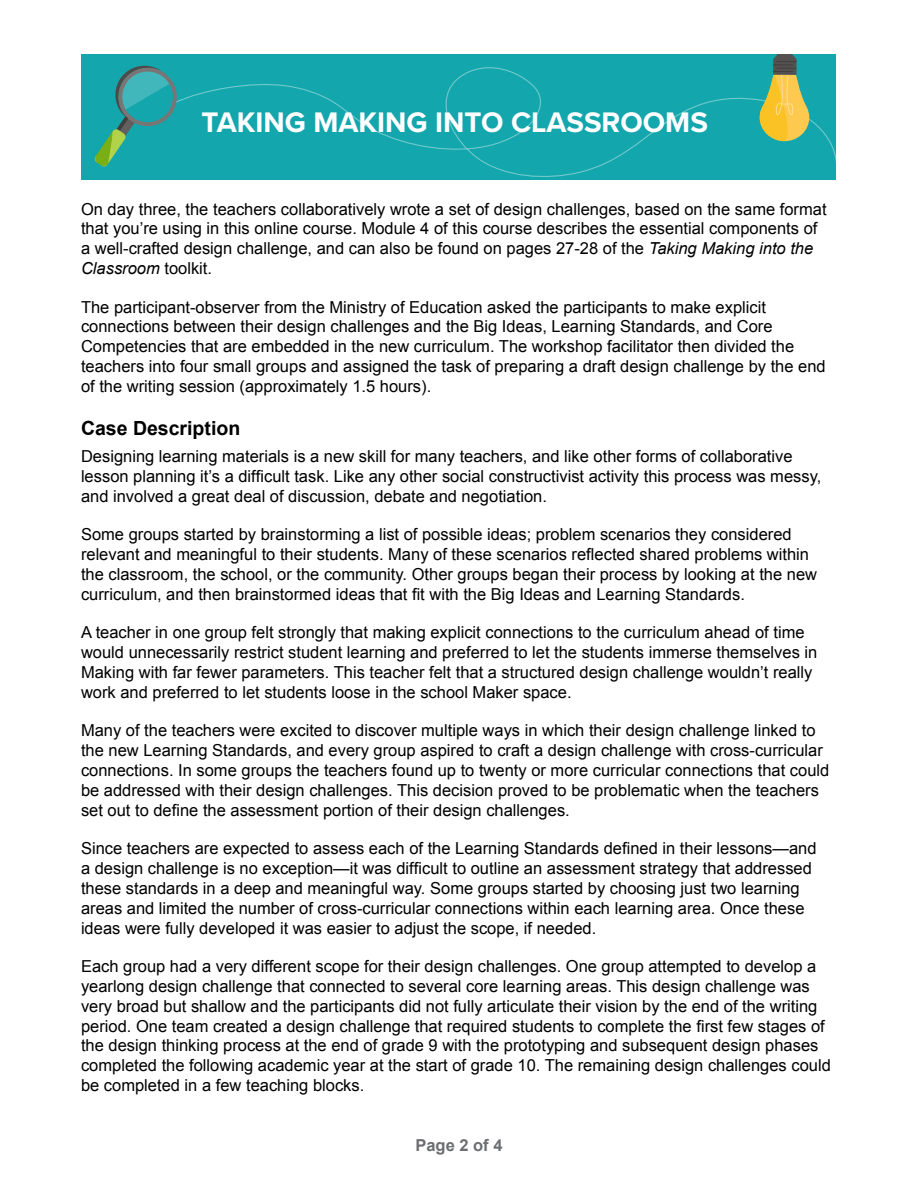
<style>
.page{position:relative;width:918px;height:1188px;background:#fff}
.page>*{position:absolute;margin:0;border:0;box-sizing:border-box;transform-origin:0 0}
.t1{font:700 29.25px "Proxima Nova";color:#fff}
.t2{font:700 19.5px "Arial";color:#000}
.t3{font:16.5px/19.8px "Arial";color:#000}
.t4{font:700 16.5px "Arial";color:#6d6e71}
.s1{font-style:italic}
</style>
<div class="page">
<div style="left:81px;top:54px;width:755px;height:126px;background:#13a6ac"></div>
<svg style="left:181px;top:67px;width:655px;height:110px"></svg>
<svg style="left:760px;top:54px;width:49px;height:88px"></svg>
<svg style="left:94px;top:65px;width:87px;height:102px"></svg>
<h1 class="t1" style="left:201px;top:100px;width:508px">TAKING MAKING INTO CLASSROOMS</h1>
<p class="t3" style="left:81px;top:199px;width:747px">On day three, the teachers collaboratively wrote a set of design challenges, based on the same format that you’re using in this online course. Module 4 of this course describes the essential components of a well-crafted design challenge, and can also be found on pages 27-28 of the <span class="s1">Taking Making into the Classroom</span> toolkit.</p>
<p class="t3" style="left:81px;top:297px;width:746px">The participant-observer from the Ministry of Education asked the participants to make explicit connections between their design challenges and the Big Ideas, Learning Standards, and Core Competencies that are embedded in the new curriculum. The workshop facilitator then divided the teachers into four small groups and assigned the task of preparing a draft design challenge by the end of the writing session (approximately 1.5 hours).</p>
<p class="t2" style="left:81px;top:416px;width:161px">Case Description</p>
<p class="t3" style="left:81px;top:446px;width:742px">Designing learning materials is a new skill for many teachers, and like other forms of collaborative lesson planning it’s a difficult task. Like any other social constructivist activity this process was messy, and involved a great deal of discussion, debate and negotiation.</p>
<p class="t3" style="left:81px;top:525px;width:738px">Some groups started by brainstorming a list of possible ideas; problem scenarios they considered relevant and meaningful to their students. Many of these scenarios reflected shared problems within the classroom, the school, or the community. Other groups began their process by looking at the new curriculum, and then brainstormed ideas that fit with the Big Ideas and Learning Standards.</p>
<p class="t3" style="left:81px;top:623px;width:738px">A teacher in one group felt strongly that making explicit connections to the curriculum ahead of time would unnecessarily restrict student learning and preferred to let the students immerse themselves in Making with far fewer parameters. This teacher felt that a structured design challenge wouldn’t really work and preferred to let students loose in the school Maker space.</p>
<p class="t3" style="left:81px;top:721px;width:750px">Many of the teachers were excited to discover multiple ways in which their design challenge linked to the new Learning Standards, and every group aspired to craft a design challenge with cross-curricular connections. In some groups the teachers found up to twenty or more curricular connections that could be addressed with their design challenges. This decision proved to be problematic when the teachers set out to define the assessment portion of their design challenges.</p>
<p class="t3" style="left:81px;top:839px;width:737px">Since teachers are expected to assess each of the Learning Standards defined in their lessons—and a design challenge is no exception—it was difficult to outline an assessment strategy that addressed these standards in a deep and meaningful way. Some groups started by choosing just two learning areas and limited the number of cross-curricular connections within each learning area. Once these ideas were fully developed it was easier to adjust the scope, if needed.</p>
<p class="t3" style="left:81px;top:957px;width:751px">Each group had a very different scope for their design challenges. One group attempted to develop a yearlong design challenge that connected to several core learning areas. This design challenge was very broad but shallow and the participants did not fully articulate their vision by the end of the writing period. One team created a design challenge that required students to complete the first few stages of the design thinking process at the end of grade 9 with the prototyping and subsequent design phases completed the following academic year at the start of grade 10. The remaining design challenges could be completed in a few teaching blocks.</p>
<p class="t4" style="left:415px;top:1134px;width:89px">Page 2 of 4</p>
</div>
